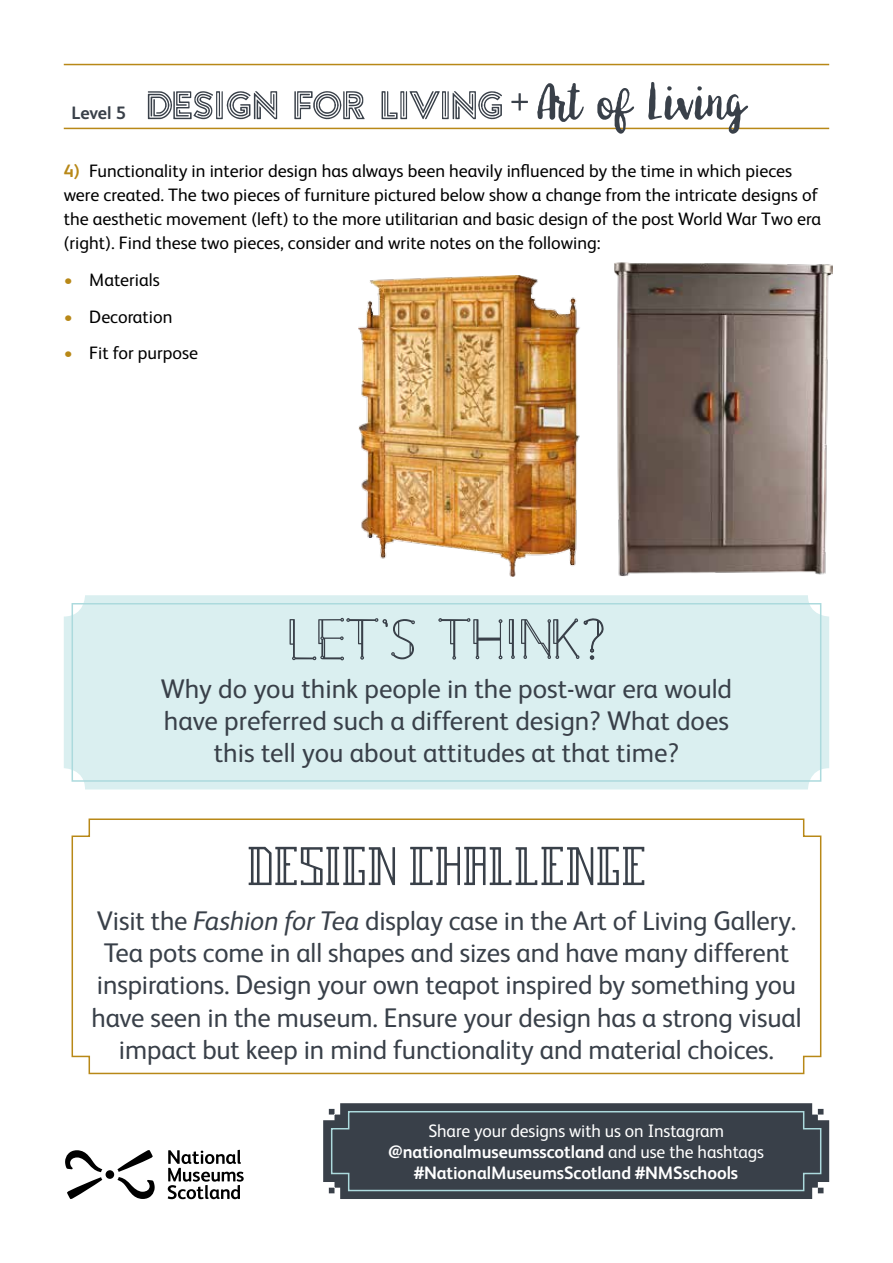
<style>
.page{position:relative;width:893px;height:1263px;background:#fff}
.page>*{position:absolute;margin:0;border:0;box-sizing:border-box;transform-origin:0 0}
.t1{font:27px/32.4px "FS Albert";letter-spacing:-.005em;color:#394049;text-align:center}
.t2{font:18px/24px "FS Albert";color:#000}
.t3{font:700 18px/21px "FS Albert";letter-spacing:-.005em;color:#fff;text-align:center}
.t4{font:700 18px "FS Albert";letter-spacing:-.005em;color:#394049}
.s1{font-weight:700;color:#b88817}
.s2{font-style:italic}
.s3{font-weight:400}
</style>
<div class="page">
<div style="left:106px;top:1170px;width:8px;height:9px;background:#000;border-radius:50%"></div>
<svg style="left:65px;top:1150px;width:37px;height:49px"></svg>
<svg style="left:117px;top:1150px;width:38px;height:49px"></svg>
<svg style="left:168px;top:1150px;width:76px;height:49px"></svg>
<hr style="left:64px;top:64px;width:765px;height:1px;background:#b88817">
<hr style="left:64px;top:128px;width:765px;height:1px;background:#b88817">
<div style="left:64px;top:595px;width:765px;height:194px;background:#daeff0;border-radius:21px"></div>
<div style="left:72px;top:603px;width:749px;height:179px;border:2px solid #acdadd"></div>
<svg style="left:438px;top:618px;width:65px;height:42px"></svg>
<svg style="left:509px;top:619px;width:6px;height:40px"></svg>
<svg style="left:290px;top:618px;width:125px;height:42px"></svg>
<svg style="left:521px;top:618px;width:83px;height:41px"></svg>
<svg style="left:71px;top:818px;width:751px;height:257px"></svg>
<svg style="left:410px;top:847px;width:234px;height:38px"></svg>
<svg style="left:249px;top:847px;width:146px;height:38px"></svg>
<svg style="left:323px;top:1103px;width:506px;height:96px;background:#4c535b"></svg>
<svg style="left:330px;top:1110px;width:492px;height:82px;background:#3e4750"></svg>
<img style="left:614px;top:262px;width:218px;height:314px">
<img style="left:358px;top:275px;width:222px;height:301px">
<svg style="left:148px;top:91px;width:129px;height:28px"></svg>
<svg style="left:382px;top:91px;width:120px;height:28px"></svg>
<svg style="left:294px;top:91px;width:71px;height:28px"></svg>
<svg style="left:537px;top:83px;width:47px;height:39px"></svg>
<svg style="left:597px;top:88px;width:37px;height:46px"></svg>
<svg style="left:648px;top:82px;width:100px;height:52px"></svg>
<svg style="left:511px;top:93px;width:17px;height:18px"></svg>
<p class="t4" style="left:72px;top:101px;width:56px">Level 5</p>
<p class="t2" style="left:64px;top:158px;width:759px"><span class="s1">4)</span> Functionality in interior design has always been heavily influenced by the time in which pieces were created. The two pieces of furniture pictured below show a change from the intricate designs of the aesthetic movement (left) to the more utilitarian and basic design of the post World War Two era (right). Find these two pieces, consider and write notes on the following:</p>
<p class="t2" style="left:64px;top:267px;width:97px"><span class="s1">•</span> Materials</p>
<p class="t2" style="left:64px;top:303px;width:110px"><span class="s1">•</span> Decoration</p>
<p class="t2" style="left:64px;top:340px;width:136px"><span class="s1">•</span> Fit for purpose</p>
<p class="t1" style="left:161px;top:671px;width:573px">Why do you think people in the post-war era would have preferred such a different design? What does this tell you about attitudes at that time?</p>
<p class="t1" style="left:91px;top:903px;width:711px">Visit the <span class="s2">Fashion for Tea</span> display case in the Art of Living Gallery.<br>Tea pots come in all shapes and sizes and have many different inspirations. Design your own teapot inspired by something you have seen in the museum. Ensure your design has a strong visual impact but keep in mind functionality and material choices.</p>
<p class="t3" style="left:388px;top:1120px;width:377px"><span class="s3">Share your designs with us on Instagram </span>@nationalmuseumsscotland <span class="s3">and use the hashtags </span>#NationalMuseumsScotland #NMSschools</p>
</div>
